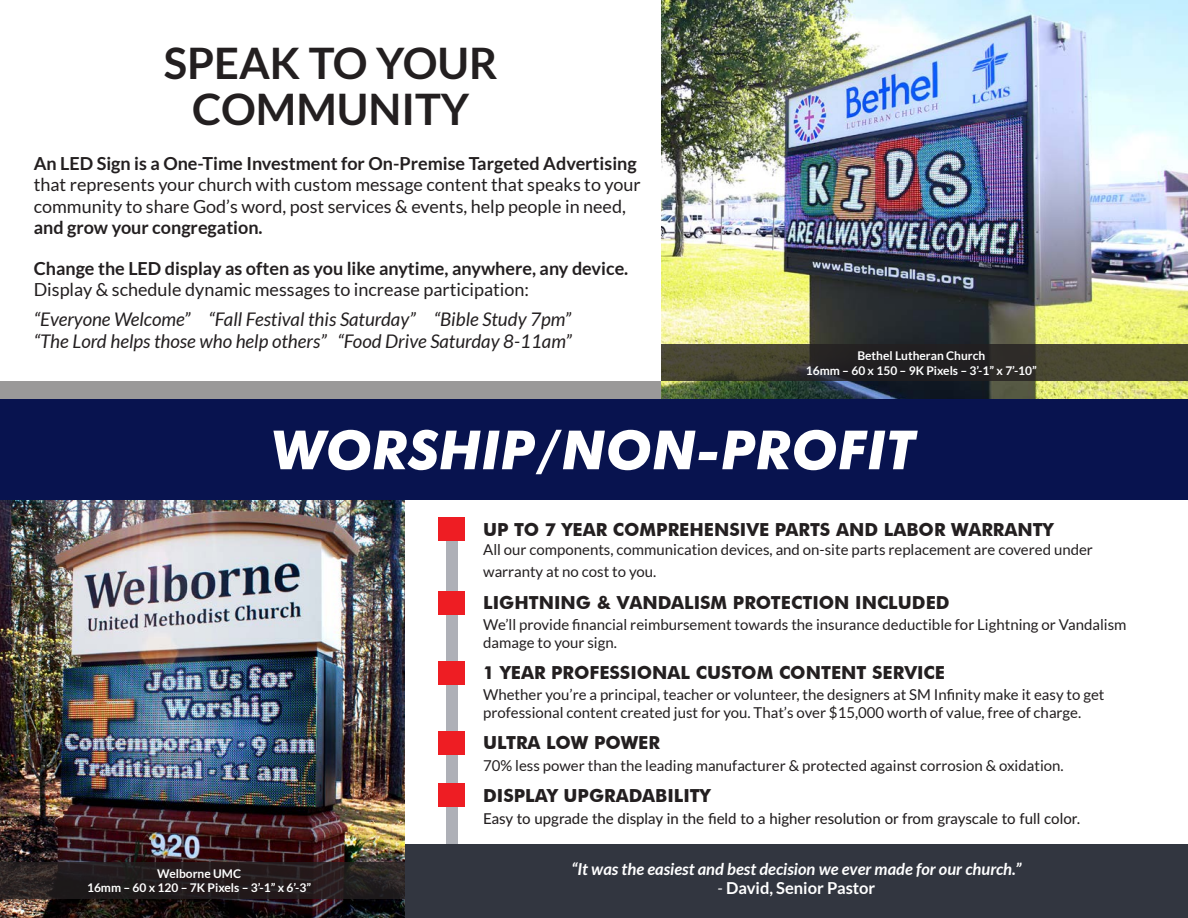
<style>
.page{position:relative;width:1188px;height:918px;background:#fff}
.page>*{position:absolute;margin:0;border:0;box-sizing:border-box;transform-origin:0 0}
.t1{font:italic 700 54px "Futura BT";color:#fff}
.t2{font:700 43.5px/46.5px "Lato";color:#231f20;text-align:center}
.t3{font:italic 18.75px/22.5px "Lato";color:#231f20}
.t4{font:700 18px/21px "Lato";color:#231f20}
.t5{font:700 18px "Futura BT";color:#231f20}
.t6{font:18px "Lato";color:#231f20}
.t7{font:italic 700 16.5px "Lato";color:#fff}
.t8{font:700 16.5px "Lato";color:#fff}
.t9{font:15px/18px "Lato";color:#231f20}
.t10{font:500 15px "Lato";color:#231f20}
.t11{font:700 12px "Lato";color:#fff}
.s1{font-weight:400}
.s2{font-weight:400;font-style:italic}
</style>
<div class="page">
<div style="left:446px;top:526px;width:12px;height:392px;background:#aeb0b7"></div>
<div style="left:438px;top:517px;width:27px;height:24px;background:#ee1d23"></div>
<div style="left:438px;top:591px;width:27px;height:24px;background:#ee1d23"></div>
<div style="left:438px;top:661px;width:27px;height:23px;background:#ee1d23"></div>
<div style="left:438px;top:731px;width:27px;height:24px;background:#ee1d23"></div>
<div style="left:438px;top:783px;width:27px;height:24px;background:#ee1d23"></div>
<div style="left:0;top:381px;width:662px;height:18px;background:#9a9999"></div>
<img style="left:0;top:500px;width:405px;height:418px">
<img style="left:662px;top:0;width:526px;height:400px">
<div style="left:0;top:400px;width:1188px;height:100px;background:#08134f"></div>
<div style="left:405px;top:844px;width:783px;height:74px;background:#323640"></div>
<div style="left:0;top:862px;width:405px;height:37px;background:#231f20"></div>
<svg style="left:662px;top:345px;width:526px;height:36px;background:#38362b"></svg>
<p class="t2" style="left:164px;top:39px;width:336px">SPEAK TO YOUR<br>COMMUNITY</p>
<p class="t4" style="left:34px;top:153px;width:605px">An LED Sign is a One-Time Investment for On-Premise Targeted Advertising</p>
<p class="t6" style="left:34px;top:175px;width:609px">that represents your church with custom message content that speaks to your</p>
<p class="t6" style="left:34px;top:196px;width:594px">community to share God’s word, post services &amp; events, help people in need,</p>
<p class="t4" style="left:34px;top:216px;width:230px">and grow your congregation.</p>
<p class="t4" style="left:34px;top:257px;width:596px">Change the LED display as often as you like anytime, anywhere, any device.<br><span class="s1">Display &amp; schedule dynamic messages to increase participation:</span></p>
<p class="t3" style="left:34px;top:308px;width:540px">“Everyone Welcome” “Fall Festival this Saturday” “Bible Study 7pm” “The Lord helps those who help others” “Food Drive Saturday 8-11am”</p>
<p class="t11" style="left:857px;top:349px;width:129px">Bethel Lutheran Church</p>
<p class="t11" style="left:806px;top:363px;width:233px">16mm – 60 x 150 – 9K Pixels – 3’-1” x 7’-10”</p>
<p class="t1" style="left:272px;top:417px;width:646px">WORSHIP/NON-PROFIT</p>
<p class="t5" style="left:483px;top:518px;width:572px">UP TO 7 YEAR COMPREHENSIVE PARTS AND LABOR WARRANTY</p>
<p class="t11" style="left:157px;top:867px;width:85px">Welborne UMC</p>
<p class="t11" style="left:87px;top:881px;width:226px">16mm – 60 x 120 – 7K Pixels – 3’-1” x 6’-3”</p>
<p class="t9" style="left:483px;top:539px;width:611px;line-height:21.6px">All our components, communication devices, and on-site parts replacement are covered under warranty at no cost to you.</p>
<p class="t9" style="left:483px;top:616px;width:645px">We’ll provide financial reimbursement towards the insurance deductible for Lightning or Vandalism damage to your sign.</p>
<p class="t9" style="left:483px;top:685px;width:623px">Whether you’re a principal, teacher or volunteer, the designers at SM Infinity make it easy to get professional content created just for you. That’s over $15,000 worth of value, free of charge.</p>
<p class="t9" style="left:483px;top:756px;width:582px">70% less power than the leading manufacturer &amp; protected against corrosion &amp; oxidation.</p>
<p class="t10" style="left:483px;top:808px;width:599px">Easy to upgrade the display in the field to a higher resolution or from grayscale to full color.</p>
<p class="t5" style="left:483px;top:591px;width:468px">LIGHTNING &amp; VANDALISM PROTECTION INCLUDED</p>
<p class="t5" style="left:483px;top:662px;width:463px">1 YEAR PROFESSIONAL CUSTOM CONTENT SERVICE</p>
<p class="t5" style="left:483px;top:731px;width:178px">ULTRA LOW POWER</p>
<p class="t5" style="left:483px;top:785px;width:229px">DISPLAY UPGRADABILITY</p>
<p class="t7" style="left:572px;top:859px;width:451px">“It was the easiest and best decision we ever made for our church.”</p>
<p class="t8" style="left:718px;top:879px;width:159px"><span class="s2">-</span> David, Senior Pastor</p>
</div>
